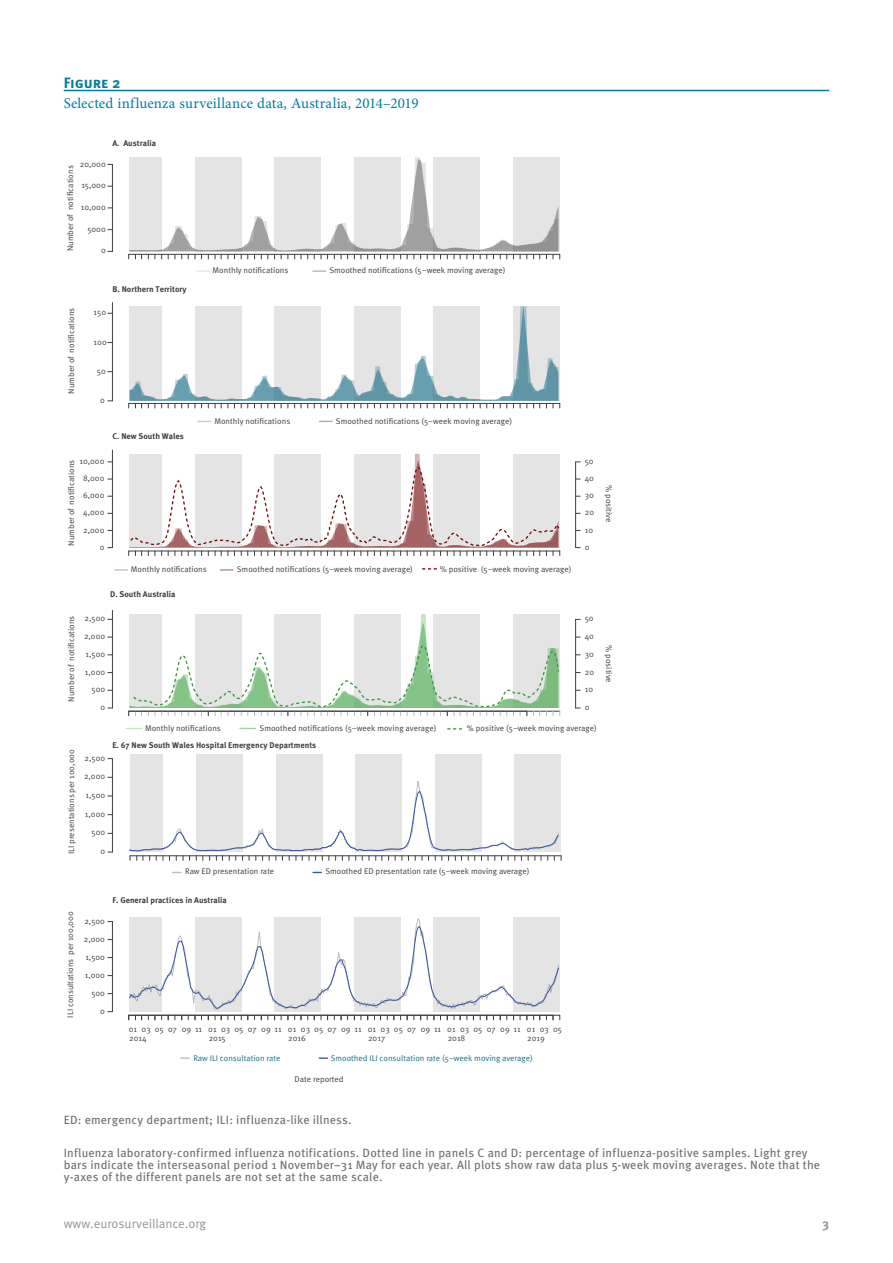
<style>
.page{position:relative;width:893px;height:1263px;background:#fff}
.page>*{position:absolute;margin:0;border:0;box-sizing:border-box;transform-origin:0 0}
.t1{font:15px "Minion Pro";letter-spacing:.01em;color:#007d9f}
.t2{font:700 15px "Meta Pro";letter-spacing:-.005em;color:#007d9f}
.t3{font:12.75px "Meta Pro";color:#939598}
.t4{font:700 12.75px "Meta Pro";color:#939598}
.t5{font:12px/12px "Meta Pro";letter-spacing:.015em;color:#6c6d70}
.t6{font:8.25px/9.1px "Meta Pro";color:#3e3e3f}
.t7{font:700 8.25px "Meta Pro";color:#3e3e3f}
.t8{font:8.25px "Meta Pro";color:#186c84}
</style>
<div class="page">
<hr style="left:64px;top:90px;width:765px;height:1px;background:#007d9f">
<svg style="left:128px;top:157px;width:432px;height:102px"></svg>
<hr style="left:112px;top:164px;width:1px;height:87px;background:#3e3e3f">
<svg style="left:128px;top:306px;width:432px;height:102px"></svg>
<hr style="left:112px;top:302px;width:1px;height:99px;background:#3e3e3f">
<svg style="left:128px;top:454px;width:432px;height:102px"></svg>
<hr style="left:575px;top:462px;width:1px;height:86px;background:#3e3e3f">
<hr style="left:112px;top:450px;width:1px;height:98px;background:#3e3e3f">
<svg style="left:128px;top:614px;width:432px;height:102px"></svg>
<hr style="left:575px;top:619px;width:1px;height:89px;background:#3e3e3f">
<hr style="left:112px;top:610px;width:1px;height:98px;background:#3e3e3f">
<div style="left:130px;top:755px;width:33px;height:97px;background:#e4e4e5"></div>
<div style="left:196px;top:755px;width:46px;height:97px;background:#e4e4e5"></div>
<div style="left:276px;top:755px;width:46px;height:97px;background:#e4e4e5"></div>
<div style="left:356px;top:755px;width:46px;height:97px;background:#e4e4e5"></div>
<div style="left:435px;top:755px;width:46px;height:97px;background:#e4e4e5"></div>
<div style="left:515px;top:755px;width:46px;height:97px;background:#e4e4e5"></div>
<svg style="left:129px;top:776px;width:433px;height:84px"></svg>
<hr style="left:112px;top:759px;width:1px;height:93px;background:#3e3e3f">
<svg style="left:128px;top:917px;width:432px;height:103px"></svg>
<svg style="left:181px;top:1057px;width:8px;height:2px"></svg>
<svg style="left:319px;top:1057px;width:8px;height:2px"></svg>
<hr style="left:112px;top:921px;width:1px;height:91px;background:#3e3e3f">
<svg style="left:220px;top:569px;width:13px;height:2px"></svg>
<svg style="left:115px;top:569px;width:12px;height:2px"></svg>
<svg style="left:198px;top:421px;width:13px;height:1px"></svg>
<svg style="left:320px;top:421px;width:12px;height:1px"></svg>
<svg style="left:197px;top:270px;width:13px;height:2px"></svg>
<svg style="left:313px;top:270px;width:13px;height:2px"></svg>
<svg style="left:126px;top:728px;width:16px;height:1px"></svg>
<svg style="left:240px;top:728px;width:16px;height:1px"></svg>
<h1 class="t2" style="left:64px;top:73px;width:58px">Figure 2</h1>
<h1 class="t1" style="left:64px;top:93px;width:356px">Selected influenza surveillance data, Australia, 2014–2019</h1>
<p class="t7" style="left:112px;top:138px;width:45px">A. Australia</p>
<p class="t6" style="left:80px;top:159px;width:28px">20,000</p>
<p class="t6" style="left:66px;top:251px;width:87px;rotate:-90deg">Number of notifications</p>
<p class="t6" style="left:81px;top:181px;width:26px">15,000</p>
<p class="t6" style="left:81px;top:203px;width:27px">10,000</p>
<p class="t6" style="left:87px;top:225px;width:20px">5000</p>
<p class="t6" style="left:101px;top:246px;width:6px">0</p>
<p class="t6" style="left:67px;top:394px;width:87px;rotate:-90deg">Number of notifications</p>
<p class="t7" style="left:112px;top:284px;width:76px">B. Northern Territory</p>
<p class="t6" style="left:94px;top:308px;width:14px">150</p>
<p class="t6" style="left:94px;top:337px;width:15px">100</p>
<p class="t6" style="left:97px;top:367px;width:10px">50</p>
<p class="t6" style="left:100px;top:396px;width:6px">0</p>
<p class="t7" style="left:112px;top:431px;width:73px">C. New South Wales</p>
<p class="t6" style="left:79px;top:457px;width:27px">10,000</p>
<p class="t6" style="left:67px;top:546px;width:87px;rotate:-90deg">Number of notifications</p>
<p class="t6" style="left:83px;top:474px;width:23px">8,000</p>
<p class="t6" style="left:83px;top:491px;width:23px">6,000</p>
<p class="t6" style="left:83px;top:508px;width:23px">4,000</p>
<p class="t6" style="left:83px;top:525px;width:23px">2,000</p>
<p class="t6" style="left:100px;top:542px;width:6px">0</p>
<p class="t6" style="left:213px;top:266px;width:77px">Monthly notifications</p>
<p class="t6" style="left:329px;top:266px;width:178px">Smoothed notifications (5−week moving average)</p>
<p class="t6" style="left:214px;top:417px;width:77px">Monthly notifications</p>
<p class="t6" style="left:336px;top:417px;width:178px">Smoothed notifications (5−week moving average)</p>
<p class="t6" style="left:131px;top:565px;width:77px">Monthly notifications</p>
<p class="t6" style="left:237px;top:565px;width:178px">Smoothed notifications (5−week moving average)</p>
<p class="t6" style="left:440px;top:565px;width:133px">% positive (5−week moving average)</p>
<p class="t6" style="left:67px;top:702px;width:87px;rotate:-90deg">Number of notifications</p>
<p class="t7" style="left:110px;top:589px;width:67px">D. South Australia</p>
<p class="t6" style="left:85px;top:614px;width:22px">2,500</p>
<p class="t6" style="left:84px;top:632px;width:23px">2,000</p>
<p class="t6" style="left:86px;top:650px;width:21px">1,500</p>
<p class="t6" style="left:85px;top:667px;width:22px">1,000</p>
<p class="t6" style="left:92px;top:685px;width:15px">500</p>
<p class="t6" style="left:101px;top:703px;width:6px">0</p>
<p class="t6" style="left:585px;top:457px;width:10px">50</p>
<p class="t6" style="left:585px;top:474px;width:11px">40</p>
<p class="t6" style="left:585px;top:491px;width:11px">30</p>
<p class="t6" style="left:585px;top:508px;width:11px">20</p>
<p class="t6" style="left:585px;top:525px;width:10px">10</p>
<p class="t6" style="left:585px;top:542px;width:6px">0</p>
<p class="t6" style="left:585px;top:614px;width:10px">50</p>
<p class="t6" style="left:585px;top:632px;width:11px">40</p>
<p class="t6" style="left:585px;top:650px;width:11px">30</p>
<p class="t6" style="left:585px;top:667px;width:11px">20</p>
<p class="t6" style="left:585px;top:685px;width:10px">10</p>
<p class="t6" style="left:585px;top:703px;width:6px">0</p>
<p class="t6" style="left:67px;top:854px;width:107px;rotate:-90deg">ILI presentations per 100,000</p>
<p class="t6" style="left:66px;top:1017px;width:108px;rotate:-90deg">ILI consultations per 100,000</p>
<p class="t6" style="left:85px;top:753px;width:22px">2,500</p>
<p class="t6" style="left:84px;top:772px;width:23px">2,000</p>
<p class="t6" style="left:86px;top:791px;width:21px">1,500</p>
<p class="t6" style="left:85px;top:809px;width:22px">1,000</p>
<p class="t6" style="left:92px;top:828px;width:15px">500</p>
<p class="t6" style="left:101px;top:847px;width:6px">0</p>
<p class="t6" style="left:84px;top:916px;width:22px">2,500</p>
<p class="t6" style="left:84px;top:934px;width:23px">2,000</p>
<p class="t6" style="left:85px;top:952px;width:21px">1,500</p>
<p class="t6" style="left:85px;top:970px;width:22px">1,000</p>
<p class="t6" style="left:91px;top:988px;width:15px">500</p>
<p class="t6" style="left:100px;top:1006px;width:6px">0</p>
<p class="t6" style="left:145px;top:723px;width:77px">Monthly notifications</p>
<p class="t6" style="left:260px;top:723px;width:178px">Smoothed notifications (5−week moving average)</p>
<p class="t6" style="left:467px;top:723px;width:131px">% positive (5−week moving average)</p>
<p class="t7" style="left:112px;top:739px;width:205px">E. 67 New South Wales Hospital Emergency Departments</p>
<p class="t6" style="left:185px;top:867px;width:91px">Raw ED presentation rate</p>
<p class="t6" style="left:325px;top:867px;width:205px">Smoothed ED presentation rate (5−week moving average)</p>
<p class="t7" style="left:113px;top:894px;width:116px">F. General practices in Australia</p>
<p class="t6" style="left:129px;top:1024px;width:435px">01 03 05 07 09 11 01 03 05 07 09 11 01 03 05 07 09 11 01 03 05 07 09 11 01 03 05 07 09 11 01 03 05<br>2014</p>
<p class="t6" style="left:209px;top:1034px;width:19px">2015</p>
<p class="t6" style="left:288px;top:1034px;width:19px">2016</p>
<p class="t6" style="left:368px;top:1034px;width:19px">2017</p>
<p class="t6" style="left:448px;top:1034px;width:19px">2018</p>
<p class="t6" style="left:527px;top:1034px;width:19px">2019</p>
<p class="t8" style="left:193px;top:1053px;width:89px">Raw ILI consultation rate</p>
<p class="t8" style="left:331px;top:1053px;width:204px">Smoothed ILI consultation rate (5−week moving average)</p>
<p class="t6" style="left:295px;top:1075px;width:50px">Date reported</p>
<p class="t6" style="left:613px;top:485px;width:39px;rotate:90deg">% positive</p>
<p class="t6" style="left:613px;top:645px;width:39px;rotate:90deg">% positive</p>
<h3 class="t5" style="left:64px;top:1114px;width:289px">ED: emergency department; ILI: influenza-like illness.</h3>
<p class="t5" style="left:64px;top:1147px;width:758px">Influenza laboratory-confirmed influenza notifications. Dotted line in panels C and D: percentage of influenza-positive samples. Light grey bars indicate the interseasonal period 1 November–31 May for each year. All plots show raw data plus 5-week moving averages. Note that the y-axes of the different panels are not set at the same scale.</p>
<h2 class="t3" style="left:64px;top:1215px;width:144px">www.eurosurveillance.org</h2>
<h2 class="t4" style="left:822px;top:1215px;width:8px">3</h2>
</div>
